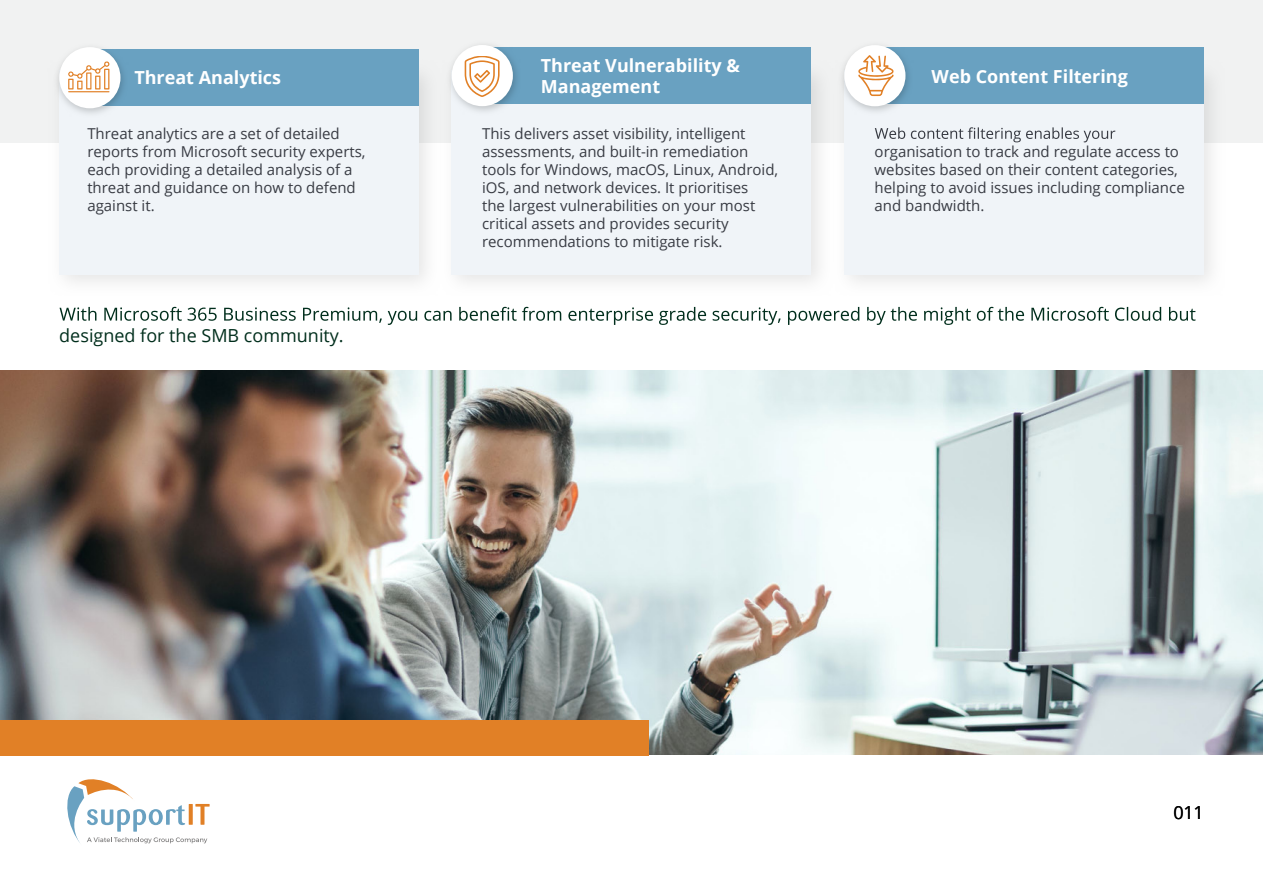
<style>
.page{position:relative;width:1263px;height:893px;background:#fff}
.page>*{position:absolute;margin:0;border:0;box-sizing:border-box;transform-origin:0 0}
.t1{font:700 18px/21.6px "Open Sans";color:#fff}
.t2{font:18px "Open Sans";color:#002e1c}
.t3{font:18px "Open Sans";color:#000}
.t4{font:15px/18px "Open Sans";color:#383b43}
</style>
<div class="page">
<div style="left:0;top:0;width:1263px;height:142px;background:#f1f2f2"></div>
<div style="left:48px;top:59px;width:393px;height:237px;background:#f7f7f8"></div>
<div style="left:59px;top:70px;width:360px;height:204px;background:#f0f4f8"></div>
<svg style="left:441px;top:76px;width:392px;height:206px;fill:#f1f2f2"></svg>
<div style="left:452px;top:70px;width:359px;height:204px;background:#f0f4f8"></div>
<div style="left:833px;top:59px;width:393px;height:237px;background:#f7f7f8"></div>
<div style="left:844px;top:70px;width:360px;height:204px;background:#f0f4f8"></div>
<div style="left:90px;top:49px;width:329px;height:57px;background:#69a1c1"></div>
<svg style="left:54px;top:50px;width:70px;height:68px"></svg>
<div style="left:59px;top:47px;width:61px;height:61px;background:#fff;border-radius:50%"></div>
<div style="left:482px;top:47px;width:329px;height:57px;background:#69a1c1"></div>
<svg style="left:446px;top:44px;width:71px;height:72px;fill:#ebedee"></svg>
<div style="left:452px;top:45px;width:61px;height:61px;background:#fff;border-radius:50%"></div>
<div style="left:875px;top:47px;width:329px;height:57px;background:#69a1c1"></div>
<svg style="left:839px;top:48px;width:70px;height:68px"></svg>
<div style="left:844px;top:45px;width:61px;height:61px;background:#fff;border-radius:50%"></div>
<svg style="left:875px;top:127px;width:240px;height:15px"></svg>
<img style="left:0;top:370px;width:1263px;height:384px">
<div style="left:0;top:720px;width:649px;height:35px;background:#e18026"></div>
<svg style="left:60px;top:307px;width:1135px;height:18px"></svg>
<svg style="left:68px;top:61px;width:42px;height:31px"></svg>
<svg style="left:465px;top:56px;width:35px;height:41px"></svg>
<svg style="left:858px;top:55px;width:36px;height:41px"></svg>
<svg style="left:67px;top:779px;width:143px;height:65px"></svg>
<p class="t1" style="left:134px;top:66px;width:148px">Threat Analytics</p>
<p class="t1" style="left:541px;top:54px;width:201px">Threat Vulnerability &amp;<br>Management</p>
<p class="t1" style="left:932px;top:65px;width:198px">Web Content Filtering</p>
<p class="t4" style="left:87px;top:124px;width:280px">Threat analytics are a set of detailed reports from Microsoft security experts, each providing a detailed analysis of a threat and guidance on how to defend against it.</p>
<p class="t4" style="left:482px;top:124px;width:298px">This delivers asset visibility, intelligent assessments, and built-in remediation tools for Windows, macOS, Linux, Android, iOS, and network devices. It prioritises<br>the largest vulnerabilities on your most critical assets and provides security recommendations to mitigate risk.</p>
<p class="t2" style="left:59px;top:323px;width:286px">designed for the SMB community.</p>
<p class="t4" style="left:875px;top:142px;width:312px">organisation to track and regulate access to websites based on their content categories, helping to avoid issues including compliance and bandwidth.</p>
<p class="t3" style="left:1173px;top:800px;width:32px">011</p>
</div>
